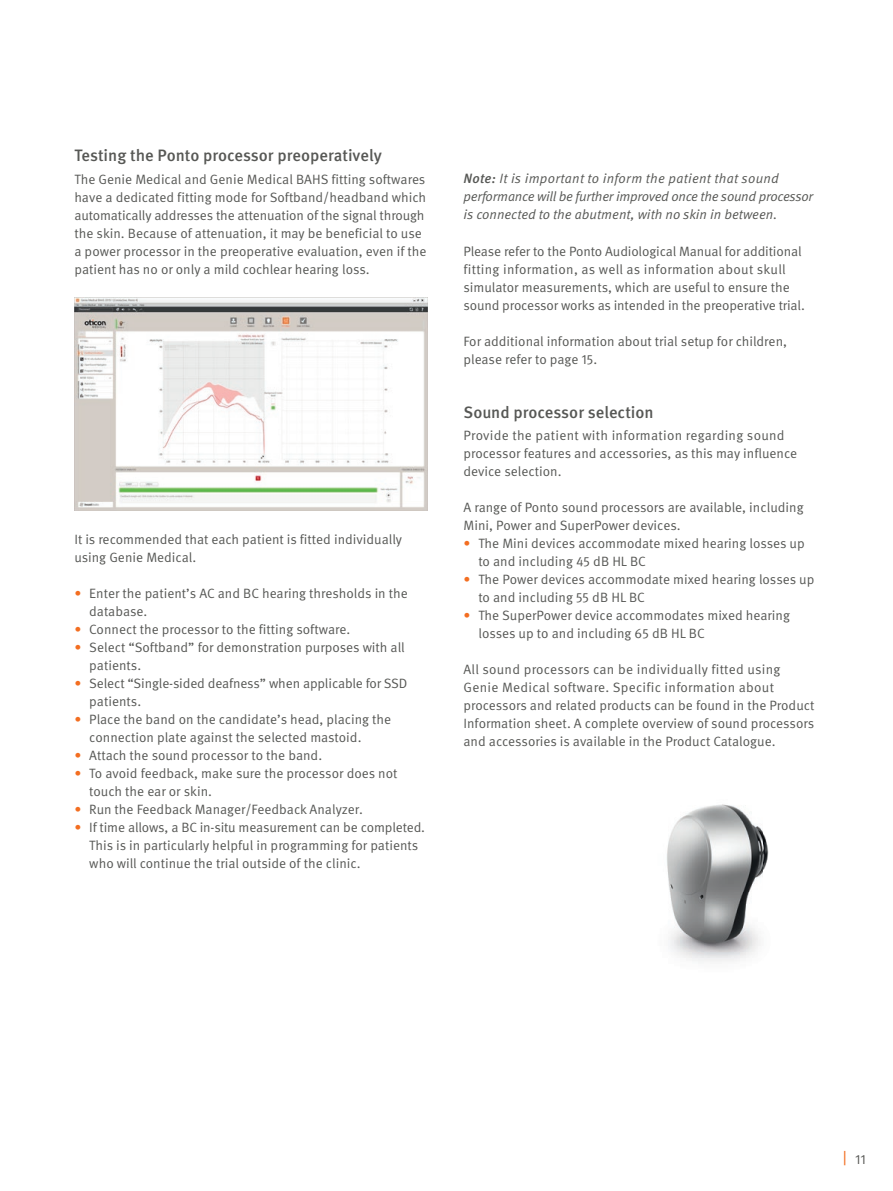
<style>
.page{position:relative;width:893px;height:1191px;background:#fff}
.page>*{position:absolute;margin:0;border:0;box-sizing:border-box;transform-origin:0 0}
.t1{font:500 16.5px "Meta Pro OM";color:#575855}
.t2{font:13.5px/18px "Meta Pro OM";color:#575855}
.t3{font:italic 13.5px/18px "Meta Pro OM";color:#575855}
.s1{color:#f36e21}
.s2{font-weight:500}
</style>
<div class="page">
<img style="left:74px;top:298px;width:353px;height:212px">
<img style="left:666px;top:804px;width:103px;height:158px">
<p class="t1" style="left:74px;top:145px;width:309px">Testing the Ponto processor preoperatively</p>
<p class="t2" style="left:74px;top:170px;width:353px">The Genie Medical and Genie Medical BAHS fitting softwares have a dedicated fitting mode for Softband/headband which automatically addresses the attenuation of the signal through the skin. Because of attenuation, it may be beneficial to use a power processor in the preoperative evaluation, even if the patient has no or only a mild cochlear hearing loss.</p>
<p class="t2" style="left:74px;top:530px;width:329px">It is recommended that each patient is fitted individually using Genie Medical.</p>
<p class="t2" style="left:89px;top:584px;width:320px;text-indent:-15px"><span class="s1">•</span> Enter the patient’s AC and BC hearing thresholds in the database.</p>
<p class="t2" style="left:74px;top:620px;width:277px"><span class="s1">•</span> Connect the processor to the fitting software.</p>
<p class="t2" style="left:89px;top:638px;width:317px;text-indent:-15px"><span class="s1">•</span> Select “Softband” for demonstration purposes with all patients.</p>
<p class="t2" style="left:89px;top:674px;width:320px;text-indent:-15px"><span class="s1">•</span> Select “Single-sided deafness” when applicable for SSD patients.</p>
<p class="t2" style="left:89px;top:710px;width:303px;text-indent:-15px"><span class="s1">•</span> Place the band on the candidate’s head, placing the connection plate against the selected mastoid.</p>
<p class="t2" style="left:74px;top:746px;width:249px"><span class="s1">•</span> Attach the sound processor to the band.</p>
<p class="t2" style="left:89px;top:764px;width:310px;text-indent:-15px"><span class="s1">•</span> To avoid feedback, make sure the processor does not touch the ear or skin.</p>
<p class="t2" style="left:74px;top:800px;width:290px"><span class="s1">•</span> Run the Feedback Manager/Feedback Analyzer.</p>
<p class="t2" style="left:89px;top:818px;width:337px;text-indent:-15px"><span class="s1">•</span> If time allows, a BC in-situ measurement can be completed.<br>This is in particularly helpful in programming for patients who will continue the trial outside of the clinic.</p>
<p class="t3" style="left:463px;top:170px;width:352px"><span class="s2">Note:</span> It is important to inform the patient that sound performance will be further improved once the sound processor is connected to the abutment, with no skin in between.</p>
<p class="t2" style="left:463px;top:242px;width:343px">Please refer to the Ponto Audiological Manual for additional fitting information, as well as information about skull simulator measurements, which are useful to ensure the sound processor works as intended in the preoperative trial.</p>
<p class="t2" style="left:463px;top:332px;width:325px">For additional information about trial setup for children, please refer to page 15.</p>
<p class="t1" style="left:463px;top:402px;width:192px">Sound processor selection</p>
<p class="t2" style="left:463px;top:426px;width:335px">Provide the patient with information regarding sound processor features and accessories, as this may influence device selection.</p>
<p class="t2" style="left:463px;top:498px;width:342px">A range of Ponto sound processors are available, including<br>Mini, Power and SuperPower devices.</p>
<p class="t2" style="left:478px;top:534px;width:328px;text-indent:-15px"><span class="s1">•</span> The Mini devices accommodate mixed hearing losses up to and including 45 dB HL BC</p>
<p class="t2" style="left:478px;top:570px;width:338px;text-indent:-15px"><span class="s1">•</span> The Power devices accommodate mixed hearing losses up to and including 55 dB HL BC</p>
<p class="t2" style="left:478px;top:606px;width:313px;text-indent:-15px"><span class="s1">•</span> The SuperPower device accommodates mixed hearing losses up to and including 65 dB HL BC</p>
<p class="t2" style="left:463px;top:660px;width:352px">All sound processors can be individually fitted using Genie Medical software. Specific information about processors and related products can be found in the Product Information sheet. A complete overview of sound processors and accessories is available in the Product Catalogue.</p>
<p class="t2" style="left:855px;top:1150px;width:12px">11</p>
</div>
